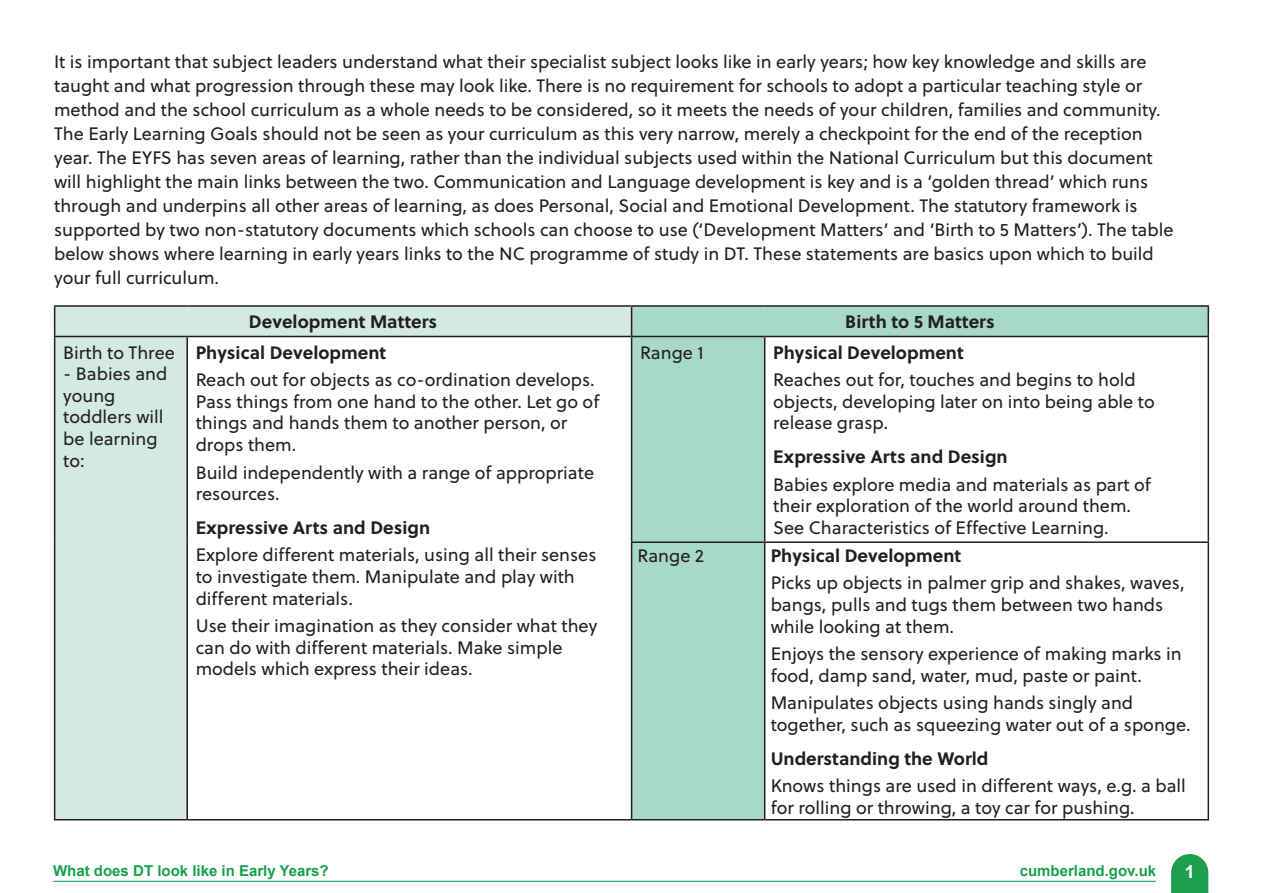
<style>
.page{position:relative;width:1263px;height:893px;background:#fff}
.page>*{position:absolute;margin:0;border:0;box-sizing:border-box;transform-origin:0 0}
.t1{font:18px/21.6px "Soleil";color:#231f20}
.t2{font:700 18px "Soleil";color:#231f20}
.t3{font:700 18px "Arial";color:#fff}
.t4{font:700 15px "Arial";color:#16a14e}
</style>
<div class="page">
<hr style="left:53px;top:881px;width:1103px;height:1px;background:#16a14e">
<svg style="left:1171px;top:854px;width:37px;height:39px"></svg>
<svg style="left:55px;top:307px;width:576px;height:512px"></svg>
<div style="left:632px;top:306px;width:576px;height:30px;background:#a8d9c6"></div>
<div style="left:632px;top:337px;width:132px;height:482px;background:#a8d9c6"></div>
<hr style="left:54px;top:305px;width:133px;height:2px;background:#231f20">
<svg style="left:54px;top:307px;width:1px;height:29px"></svg>
<hr style="left:187px;top:305px;width:445px;height:2px;background:#231f20">
<hr style="left:632px;top:305px;width:133px;height:2px;background:#231f20">
<svg style="left:631px;top:307px;width:1px;height:29px"></svg>
<hr style="left:765px;top:305px;width:444px;height:2px;background:#231f20">
<hr style="left:1207px;top:307px;width:2px;height:29px;background:#231f20">
<hr style="left:54px;top:336px;width:133px;height:1px;background:#231f20">
<hr style="left:54px;top:337px;width:1px;height:205px;background:#231f20">
<hr style="left:187px;top:336px;width:445px;height:1px;background:#231f20">
<hr style="left:186px;top:337px;width:2px;height:205px;background:#231f20">
<hr style="left:632px;top:336px;width:133px;height:1px;background:#231f20">
<hr style="left:631px;top:337px;width:1px;height:204px;background:#231f20">
<hr style="left:765px;top:336px;width:444px;height:1px;background:#231f20">
<hr style="left:764px;top:337px;width:1px;height:204px;background:#231f20">
<hr style="left:1207px;top:337px;width:2px;height:204px;background:#231f20">
<hr style="left:54px;top:542px;width:1px;height:277px;background:#231f20">
<hr style="left:186px;top:542px;width:2px;height:277px;background:#231f20">
<hr style="left:631px;top:541px;width:134px;height:2px;background:#231f20">
<hr style="left:631px;top:543px;width:1px;height:276px;background:#231f20">
<hr style="left:765px;top:541px;width:444px;height:2px;background:#231f20">
<hr style="left:764px;top:543px;width:1px;height:276px;background:#231f20">
<hr style="left:1207px;top:543px;width:2px;height:276px;background:#231f20">
<hr style="left:54px;top:819px;width:133px;height:1px;background:#231f20">
<hr style="left:187px;top:819px;width:445px;height:1px;background:#231f20">
<hr style="left:632px;top:819px;width:133px;height:1px;background:#231f20">
<hr style="left:765px;top:819px;width:444px;height:1px;background:#231f20">
<p class="t1" style="left:54px;top:49px;width:1121px;line-height:24px">It is important that subject leaders understand what their specialist subject looks like in early years; how key knowledge and skills are taught and what progression through these may look like. There is no requirement for schools to adopt a particular teaching style or method and the school curriculum as a whole needs to be considered, so it meets the needs of your children, families and community.<br>The Early Learning Goals should not be seen as your curriculum as this very narrow, merely a checkpoint for the end of the reception year. The EYFS has seven areas of learning, rather than the individual subjects used within the National Curriculum but this document will highlight the main links between the two. Communication and Language development is key and is a ‘golden thread’ which runs through and underpins all other areas of learning, as does Personal, Social and Emotional Development. The statutory framework is supported by two non-statutory documents which schools can choose to use (‘Development Matters’ and ‘Birth to 5 Matters’). The table below shows where learning in early years links to the NC programme of study in DT. These statements are basics upon which to build your full curriculum.</p>
<p class="t2" style="left:249px;top:308px;width:190px">Development Matters</p>
<p class="t2" style="left:845px;top:308px;width:151px">Birth to 5 Matters</p>
<p class="t1" style="left:63px;top:341px;width:113px">Birth to Three</p>
<p class="t1" style="left:63px;top:362px;width:106px">- Babies and</p>
<p class="t1" style="left:63px;top:384px;width:102px">young toddlers will be learning</p>
<p class="t1" style="left:63px;top:449px;width:23px">to:</p>
<p class="t2" style="left:196px;top:338px;width:192px">Physical Development</p>
<p class="t1" style="left:196px;top:368px;width:405px">Reach out for objects as co-ordination develops.<br>Pass things from one hand to the other. Let go of things and hands them to another person, or drops them.</p>
<p class="t1" style="left:196px;top:461px;width:400px">Build independently with a range of appropriate resources.</p>
<p class="t2" style="left:196px;top:513px;width:236px">Expressive Arts and Design</p>
<p class="t1" style="left:196px;top:544px;width:402px">Explore different materials, using all their senses to investigate them. Manipulate and play with different materials.</p>
<p class="t1" style="left:196px;top:614px;width:403px">Use their imagination as they consider what they can do with different materials. Make simple models which express their ideas.</p>
<p class="t1" style="left:640px;top:341px;width:65px">Range 1</p>
<p class="t2" style="left:773px;top:338px;width:192px">Physical Development</p>
<p class="t1" style="left:773px;top:368px;width:383px">Reaches out for, touches and begins to hold objects, developing later on into being able to release grasp.</p>
<p class="t2" style="left:773px;top:443px;width:236px">Expressive Arts and Design</p>
<p class="t1" style="left:773px;top:473px;width:379px">Babies explore media and materials as part of their exploration of the world around them.<br>See Characteristics of Effective Learning.</p>
<p class="t1" style="left:638px;top:544px;width:68px">Range 2</p>
<p class="t2" style="left:771px;top:541px;width:192px">Physical Development</p>
<p class="t1" style="left:771px;top:572px;width:415px">Picks up objects in palmer grip and shakes, waves, bangs, pulls and tugs them between two hands while looking at them.</p>
<p class="t1" style="left:771px;top:642px;width:412px">Enjoys the sensory experience of making marks in food, damp sand, water, mud, paste or paint.</p>
<p class="t1" style="left:771px;top:692px;width:421px">Manipulates objects using hands singly and together, such as squeezing water out of a sponge.</p>
<p class="t2" style="left:771px;top:744px;width:219px">Understanding the World</p>
<p class="t1" style="left:771px;top:774px;width:417px">Knows things are used in different ways, e.g. a ball for rolling or throwing, a toy car for pushing.</p>
<p class="t4" style="left:53px;top:861px;width:277px">What does DT look like in Early Years?</p>
<p class="t4" style="left:1020px;top:861px;width:138px">cumberland.gov.uk</p>
<p class="t3" style="left:1185px;top:860px;width:12px">1</p>
</div>
